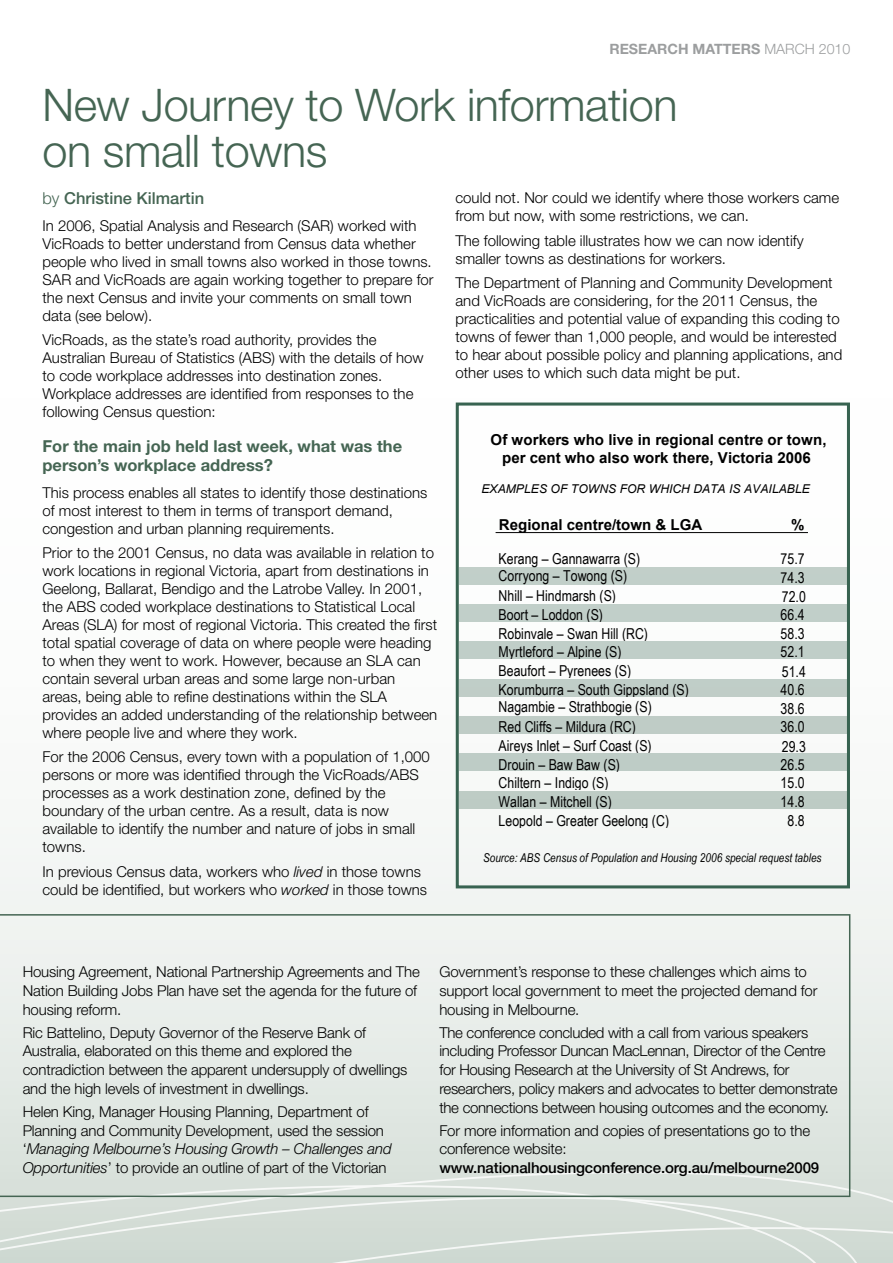
<style>
.page{position:relative;width:893px;height:1263px;background:#fff}
.page>*{position:absolute;margin:0;border:0;box-sizing:border-box;transform-origin:0 0}
.t1{font:300 45px/46.5px "Helvetica Neue";letter-spacing:-.01em;color:#456553}
.t2{font:700 16.5px/19.5px "Helvetica Neue";color:#456553}
.t3{font:500 16.5px "Helvetica Neue";color:#456553}
.t4{font:300 15px/18px "Helvetica Neue";color:#000}
.t5{font:15px "Arial Narrow";color:#010101}
.t6{font:300 15px/18.8px "Helvetica Neue";letter-spacing:-.02em;color:#000}
.t7{font:700 15px/18.1px "Arial";color:#010101;text-align:center}
.t8{font:500 15px "Helvetica Neue";letter-spacing:-.01em;color:#000}
.t9{font:700 14.25px "Helvetica Neue";color:#9c9e9f}
.t10{font:300 14.25px "Helvetica Neue";color:#9c9e9f}
.t11{font:italic 12.15px "Arial Narrow";letter-spacing:.005em;color:#010101}
.t12{font:italic 12.15px "Arial";letter-spacing:.005em;color:#010101}
.s1{font-weight:300}
.s2{font-style:italic}
</style>
<div class="page">
<svg style="left:0;top:1168px;width:878px;height:31px;background:#d7ded9"></svg>
<svg style="left:0;top:1199px;width:893px;height:64px;background:#d4dcd6"></svg>
<svg style="left:0;top:914px;width:850px;height:283px;background:#e3e9e5"></svg>
<div style="left:459px;top:567px;width:389px;height:18px;background:#c1cfc9"></div>
<div style="left:459px;top:604px;width:389px;height:17px;background:#c1cfc9"></div>
<div style="left:459px;top:642px;width:389px;height:17px;background:#c0cec8"></div>
<div style="left:459px;top:679px;width:389px;height:17px;background:#c0cdc7"></div>
<div style="left:459px;top:716px;width:389px;height:18px;background:#bfccc6"></div>
<div style="left:459px;top:754px;width:389px;height:17px;background:#beccc6"></div>
<div style="left:459px;top:791px;width:389px;height:17px;background:#bdcbc4"></div>
<hr style="left:496px;top:532px;width:311px;height:1px;background:#010101">
<div style="left:456px;top:402px;width:394px;height:486px;border:3px solid #386351"></div>
<p class="t9" style="left:609px;top:40px;width:166px">Research Matters <span class="s1">march</span></p>
<p class="t10" style="left:819px;top:40px;width:33px">2010</p>
<h1 class="t1" style="left:43px;top:80px;width:636px">New Journey to Work information on small towns</h1>
<p class="t3" style="left:43px;top:189px;width:163px"><span class="s1">by</span> Christine Kilmartin</p>
<p class="t4" style="left:43px;top:216px;width:393px">In 2006, Spatial Analysis and Research (SAR) worked with VicRoads to better understand from Census data whether people who lived in small towns also worked in those towns.<br>SAR and VicRoads are again working together to prepare for the next Census and invite your comments on small town data (see below).</p>
<p class="t4" style="left:43px;top:331px;width:383px">VicRoads, as the state’s road authority, provides the Australian Bureau of Statistics (ABS) with the details of how to code workplace addresses into destination zones.<br>Workplace addresses are identified from responses to the following Census question:</p>
<p class="t2" style="left:43px;top:436px;width:361px">For the main job held last week, what was the person’s workplace address?</p>
<p class="t4" style="left:43px;top:483px;width:386px">This process enables all states to identify those destinations of most interest to them in terms of transport demand, congestion and urban planning requirements.</p>
<p class="t4" style="left:43px;top:543px;width:396px">Prior to the 2001 Census, no data was available in relation to work locations in regional Victoria, apart from destinations in Geelong, Ballarat, Bendigo and the Latrobe Valley. In 2001, the ABS coded workplace destinations to Statistical Local Areas (SLA) for most of regional Victoria. This created the first total spatial coverage of data on where people were heading to when they went to work. However, because an SLA can contain several urban areas and some large non-urban areas, being able to refine destinations within the SLA provides an added understanding of the relationship between where people live and where they work.</p>
<p class="t4" style="left:43px;top:748px;width:389px">For the 2006 Census, every town with a population of 1,000 persons or more was identified through the VicRoads/ABS processes as a work destination zone, defined by the boundary of the urban centre. As a result, data is now available to identify the number and nature of jobs in small towns.</p>
<p class="t4" style="left:43px;top:862px;width:386px">In previous Census data, workers who <span class="s2">lived</span> in those towns could be identified, but workers who <span class="s2">worked</span> in those towns</p>
<p class="t4" style="left:455px;top:188px;width:385px">could not. Nor could we identify where those workers came from but now, with some restrictions, we can.</p>
<p class="t4" style="left:455px;top:231px;width:350px">The following table illustrates how we can now identify smaller towns as destinations for workers.</p>
<p class="t4" style="left:455px;top:273px;width:388px">The Department of Planning and Community Development and VicRoads are considering, for the 2011 Census, the practicalities and potential value of expanding this coding to towns of fewer than 1,000 people, and would be interested to hear about possible policy and planning applications, and other uses to which such data might be put.</p>
<p class="t7" style="left:491px;top:431px;width:337px">Of workers who live in regional centre or town, per cent who also work there, Victoria 2006</p>
<p class="t12" style="left:481px;top:480px;width:330px">EXAMPLES OF TOWNS FOR WHICH DATA IS AVAILABLE</p>
<p class="t7" style="left:499px;top:516px;width:205px">Regional centre/town &amp; LGA</p>
<p class="t7" style="left:791px;top:516px;width:15px">%</p>
<p class="t5" style="left:499px;top:548px;width:143px">Kerang – Gannawarra (S)</p>
<p class="t5" style="left:781px;top:548px;width:26px">75.7</p>
<p class="t5" style="left:499px;top:565px;width:130px">Corryong – Towong (S)</p>
<p class="t5" style="left:781px;top:566px;width:26px">74.3</p>
<p class="t5" style="left:499px;top:585px;width:119px">Nhill – Hindmarsh (S)</p>
<p class="t5" style="left:782px;top:586px;width:26px">72.0</p>
<p class="t5" style="left:499px;top:604px;width:106px">Boort – Loddon (S)</p>
<p class="t5" style="left:781px;top:604px;width:26px">66.4</p>
<p class="t5" style="left:499px;top:622px;width:151px">Robinvale – Swan Hill (RC)</p>
<p class="t5" style="left:781px;top:622px;width:26px">58.3</p>
<p class="t5" style="left:499px;top:641px;width:124px">Myrtleford – Alpine (S)</p>
<p class="t5" style="left:781px;top:641px;width:26px">52.1</p>
<p class="t5" style="left:499px;top:660px;width:134px">Beaufort – Pyrenees (S)</p>
<p class="t5" style="left:782px;top:660px;width:26px">51.4</p>
<p class="t5" style="left:499px;top:679px;width:192px">Korumburra – South Gippsland (S)</p>
<p class="t5" style="left:781px;top:679px;width:26px">40.6</p>
<p class="t5" style="left:499px;top:696px;width:155px">Nagambie – Strathbogie (S)</p>
<p class="t5" style="left:781px;top:697px;width:26px">38.6</p>
<p class="t5" style="left:499px;top:716px;width:139px">Red Cliffs – Mildura (RC)</p>
<p class="t5" style="left:781px;top:716px;width:26px">36.0</p>
<p class="t5" style="left:499px;top:735px;width:155px">Aireys Inlet – Surf Coast (S)</p>
<p class="t5" style="left:782px;top:735px;width:26px">29.3</p>
<p class="t5" style="left:499px;top:753px;width:123px">Drouin – Baw Baw (S)</p>
<p class="t5" style="left:781px;top:753px;width:26px">26.5</p>
<p class="t5" style="left:499px;top:772px;width:111px">Chiltern – Indigo (S)</p>
<p class="t5" style="left:781px;top:772px;width:26px">15.0</p>
<p class="t5" style="left:499px;top:791px;width:115px">Wallan – Mitchell (S)</p>
<p class="t5" style="left:781px;top:791px;width:26px">14.8</p>
<p class="t5" style="left:499px;top:809px;width:172px">Leopold – Greater Geelong (C)</p>
<p class="t5" style="left:787px;top:809px;width:19px">8.8</p>
<p class="t11" style="left:483px;top:850px;width:340px">Source: ABS Census of Population and Housing 2006 special request tables</p>
<p class="t4" style="left:23px;top:962px;width:399px;line-height:18.8px">Housing Agreement, National Partnership Agreements and The<br>Nation Building Jobs Plan have set the agenda for the future of housing reform.</p>
<p class="t4" style="left:23px;top:1022px;width:386px;line-height:18.8px">Ric Battelino, Deputy Governor of the Reserve Bank of Australia, elaborated on this theme and explored the contradiction between the apparent undersupply of dwellings and the high levels of investment in dwellings.</p>
<p class="t4" style="left:23px;top:1102px;width:370px;line-height:18.8px">Helen King, Manager Housing Planning, Department of Planning and Community Development, used the session ‘<span class="s2">Managing Melbourne’s Housing Growth – Challenges and Opportunities</span>’ to provide an outline of part of the Victorian</p>
<p class="t4" style="left:439px;top:962px;width:380px;line-height:18.8px">Government’s response to these challenges which aims to support local government to meet the projected demand for housing in Melbourne.</p>
<p class="t6" style="left:439px;top:1022px;width:400px">The conference concluded with a call from various speakers including Professor Duncan MacLennan, Director of the Centre for Housing Research at the University of St Andrews, for researchers, policy makers and advocates to better demonstrate the connections between housing outcomes and the economy.</p>
<p class="t4" style="left:439px;top:1120px;width:372px;line-height:18.8px">For more information and copies of presentations go to the conference website:</p>
<p class="t8" style="left:439px;top:1159px;width:381px">www.nationalhousingconference.org.au/melbourne2009</p>
</div>
